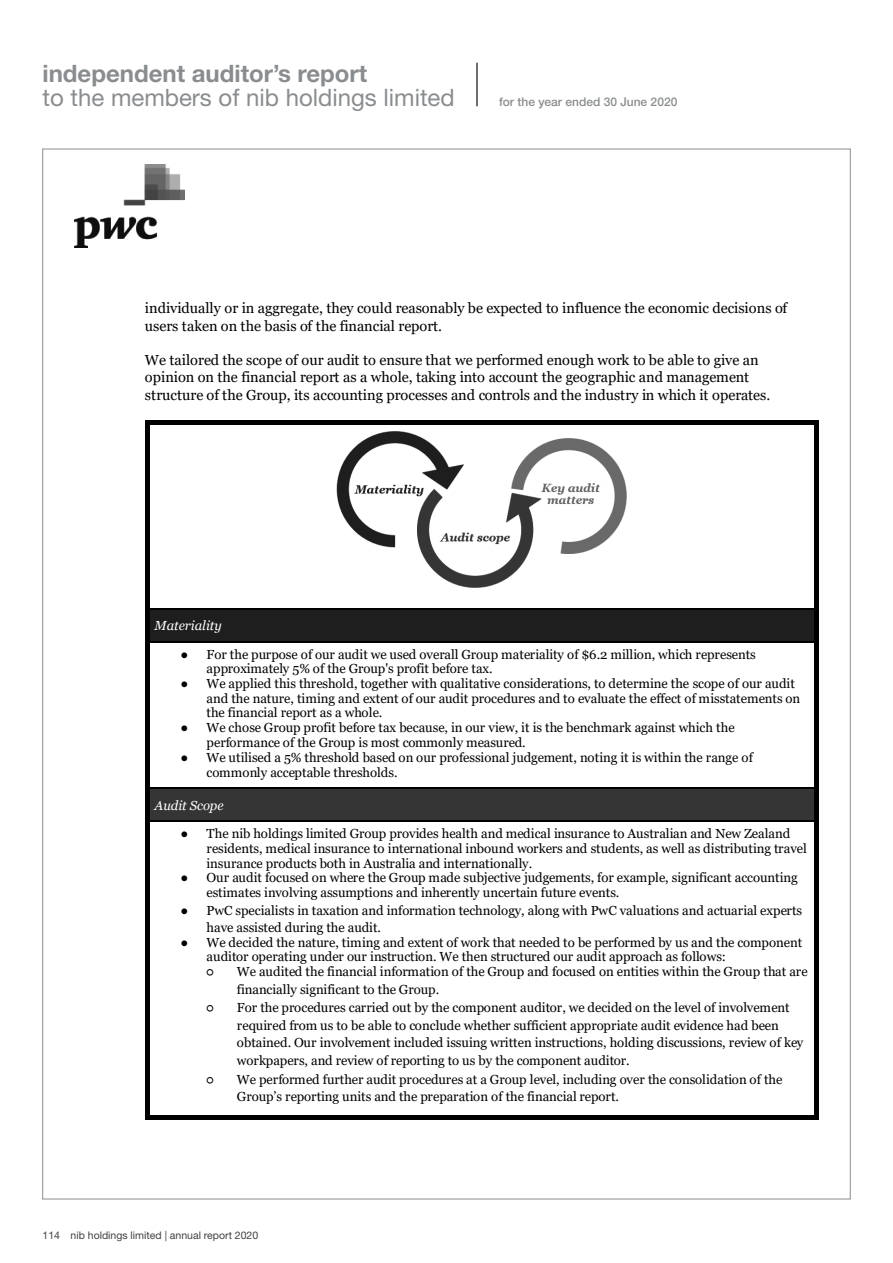
<style>
.page{position:relative;width:893px;height:1263px;background:#fff}
.page>*{position:absolute;margin:0;border:0;box-sizing:border-box;transform-origin:0 0}
.t1{font:24px "Helvetica Neue LT Std";color:#8a8d8f}
.t2{font:700 24px "Helvetica Neue LT Std";color:#8a8d8f}
.t3{font:14.55px/17.2px "Georgia";letter-spacing:-.005em;color:#000}
.t4{font:13.2px/14.9px "Georgia";letter-spacing:-.005em;color:#000}
.t5{font:italic 13.2px "Georgia";letter-spacing:-.005em;color:#fff}
.t6{font:500 12px "Helvetica Neue LT Std";color:#8a8d8f}
.t7{font:10.5px "Helvetica Neue LT Std";color:#404041}
.s1{font-family:"Calibri";font-weight:700}
</style>
<div class="page">
<hr style="left:476px;top:63px;width:2px;height:43px;background:#404041">
<img style="left:75px;top:164px;width:110px;height:84px">
<svg style="left:145px;top:420px;width:4px;height:5px"></svg>
<hr style="left:149px;top:420px;width:665px;height:4px;background:#000">
<svg style="left:814px;top:420px;width:4px;height:5px"></svg>
<hr style="left:145px;top:425px;width:4px;height:183px;background:#000">
<hr style="left:814px;top:425px;width:4px;height:183px;background:#000">
<div style="left:155px;top:609px;width:653px;height:32px;background:#1e1e1e"></div>
<hr style="left:149px;top:608px;width:665px;height:1px;background:#000">
<hr style="left:145px;top:609px;width:4px;height:32px;background:#000">
<hr style="left:814px;top:609px;width:4px;height:32px;background:#000">
<hr style="left:149px;top:641px;width:665px;height:1px;background:#000">
<hr style="left:145px;top:642px;width:4px;height:146px;background:#000">
<hr style="left:814px;top:642px;width:4px;height:146px;background:#000">
<div style="left:155px;top:789px;width:653px;height:32px;background:#353535"></div>
<hr style="left:149px;top:788px;width:665px;height:1px;background:#000">
<hr style="left:145px;top:789px;width:4px;height:32px;background:#000">
<hr style="left:814px;top:789px;width:4px;height:32px;background:#000">
<hr style="left:149px;top:821px;width:665px;height:1px;background:#000">
<hr style="left:145px;top:822px;width:4px;height:294px;background:#000">
<svg style="left:145px;top:1116px;width:4px;height:4px"></svg>
<hr style="left:149px;top:1116px;width:665px;height:4px;background:#000">
<hr style="left:814px;top:822px;width:4px;height:294px;background:#000">
<svg style="left:814px;top:1116px;width:4px;height:4px"></svg>
<img style="left:336px;top:431px;width:291px;height:157px">
<h1 class="t2" style="left:43px;top:58px;width:326px">independent auditor’s report</h1>
<h1 class="t1" style="left:43px;top:83px;width:414px">to the members of nib holdings limited</h1>
<p class="t6" style="left:499px;top:95px;width:180px">for the year ended 30 June 2020</p>
<p class="t3" style="left:145px;top:300px;width:644px">individually or in aggregate, they could reasonably be expected to influence the economic decisions of users taken on the basis of the financial report.</p>
<p class="t3" style="left:145px;top:352px;width:627px">We tailored the scope of our audit to ensure that we performed enough work to be able to give an opinion on the financial report as a whole, taking into account the geographic and management structure of the Group, its accounting processes and controls and the industry in which it operates.</p>
<p class="t5" style="left:155px;top:617px;width:69px">Materiality</p>
<p class="t4" style="left:206px;top:647px;width:551px;text-indent:-26px">● For the purpose of our audit we used overall Group materiality of $6.2 million, which represents approximately 5% of the Group's profit before tax.</p>
<p class="t4" style="left:206px;top:676px;width:595px;text-indent:-26px">● We applied this threshold, together with qualitative considerations, to determine the scope of our audit and the nature, timing and extent of our audit procedures and to evaluate the effect of misstatements on the financial report as a whole.</p>
<p class="t4" style="left:206px;top:721px;width:530px;text-indent:-26px">● We chose Group profit before tax because, in our view, it is the benchmark against which the performance of the Group is most commonly measured.</p>
<p class="t4" style="left:207px;top:750px;width:548px;text-indent:-26px">● We utilised a 5% threshold based on our professional judgement, noting it is within the range of commonly acceptable thresholds.</p>
<p class="t5" style="left:155px;top:797px;width:71px">Audit Scope</p>
<p class="t4" style="left:206px;top:826px;width:602px;text-indent:-26px">● The nib holdings limited Group provides health and medical insurance to Australian and New Zealand residents, medical insurance to international inbound workers and students, as well as distributing travel insurance products both in Australia and internationally.</p>
<p class="t4" style="left:206px;top:871px;width:593px;text-indent:-26px">● Our audit focused on where the Group made subjective judgements, for example, significant accounting estimates involving assumptions and inherently uncertain future events.</p>
<p class="t4" style="left:206px;top:902px;width:597px;line-height:17.2px;text-indent:-26px">● PwC specialists in taxation and information technology, along with PwC valuations and actuarial experts have assisted during the audit.</p>
<p class="t4" style="left:206px;top:935px;width:597px;text-indent:-26px">● We decided the nature, timing and extent of work that needed to be performed by us and the component auditor operating under our instruction. We then structured our audit approach as follows:</p>
<p class="t4" style="left:237px;top:963px;width:572px;line-height:17.5px;text-indent:-30px"><span class="s1">○</span> We audited the financial information of the Group and focused on entities within the Group that are financially significant to the Group.</p>
<p class="t4" style="left:237px;top:999px;width:568px;line-height:17.5px;text-indent:-30px"><span class="s1">○</span> For the procedures carried out by the component auditor, we decided on the level of involvement required from us to be able to conclude whether sufficient appropriate audit evidence had been obtained. Our involvement included issuing written instructions, holding discussions, review of key workpapers, and review of reporting to us by the component auditor.</p>
<p class="t4" style="left:237px;top:1071px;width:547px;line-height:17.2px;text-indent:-30px"><span class="s1">○</span> We performed further audit procedures at a Group level, including over the consolidation of the<br>Group’s reporting units and the preparation of the financial report.</p>
<p class="t7" style="left:43px;top:1228px;width:217px">114 nib holdings limited | annual report 2020</p>
</div>
